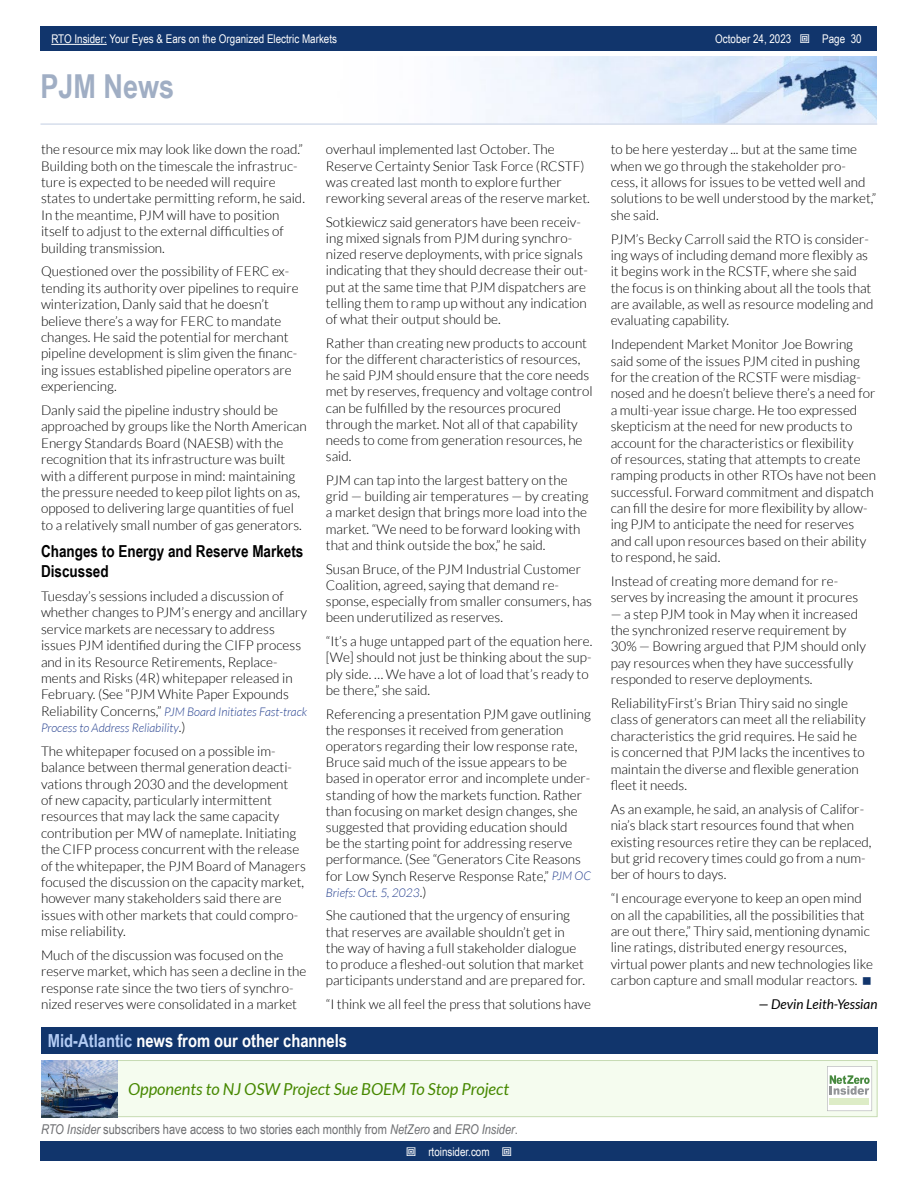
<style>
.page{position:relative;width:918px;height:1188px;background:#fff}
.page>*{position:absolute;margin:0;border:0;box-sizing:border-box;transform-origin:0 0}
.t1{font:700 33px "Arial Narrow";color:#a0aec4}
.t2{font:700 18px "Arial Narrow";color:#fff}
.t3{font:italic 16.5px "Lato";color:#468800}
.t4{font:700 16.5px/20px "Arial Narrow";color:#000}
.t5{font:300 13.5px/16.4px "Lato";color:#000}
.t6{font:13.5px "Arial Narrow";color:#6d6e71}
.t7{font:italic 13.5px "Lato";color:#000}
.t8{font:italic 300 12px/16.4px "Lato";color:#25408f}
.t9{font:12px "Arial Narrow";color:#fff}
.s1{font-style:normal;font-size:13.5px;color:#000}
.s2{font-style:italic;font-size:12px;color:#25408f}
.s3{color:#b2cbf3}
.s4{font-style:italic}
</style>
<div class="page">
<div style="left:41px;top:1142px;width:836px;height:19px;background:#11356c"></div>
<div style="left:41px;top:27px;width:836px;height:24px;background:#11356c"></div>
<hr style="left:51px;top:44px;width:56px;height:1px;background:#fff">
<img style="left:474px;top:56px;width:403px;height:67px">
<hr style="left:40px;top:123px;width:837px;height:2px;background:#d6deec">
<div style="left:41px;top:1027px;width:837px;height:26px;background:#11356c"></div>
<div style="left:117px;top:1061px;width:760px;height:56px;background:#f5fcef"></div>
<div style="left:117px;top:1060px;width:761px;height:57px;border:1px solid #c7dbb3"></div>
<img style="left:42px;top:1060px;width:75px;height:57px">
<svg style="left:827px;top:1066px;width:45px;height:45px"></svg>
<p class="t9" style="left:51px;top:30px;width:287px">RTO Insider: Your Eyes &amp; Ears on the Organized Electric Markets</p>
<p class="t9" style="left:715px;top:30px;width:78px">October 24, 2023</p>
<p class="t9" style="left:822px;top:30px;width:41px">Page 30</p>
<h1 class="t1" style="left:40px;top:61px;width:135px">PJM News</h1>
<p class="t5" style="left:41px;top:141px;width:265px">the resource mix may look like down the road.” Building both on the timescale the infrastruc&shy;ture is expected to be needed will require states to undertake permitting reform, he said.<br>In the meantime, PJM will have to position itself to adjust to the external difficulties of building transmission.</p>
<p class="t5" style="left:41px;top:263px;width:259px">Questioned over the possibility of FERC ex&shy;tending its authority over pipelines to require winterization, Danly said that he doesn’t believe there’s a way for FERC to mandate changes. He said the potential for merchant pipeline development is slim given the financ&shy;ing issues established pipeline operators are experiencing.</p>
<p class="t5" style="left:41px;top:402px;width:267px">Danly said the pipeline industry should be approached by groups like the North American Energy Standards Board (NAESB) with the recognition that its infrastructure was built with a different purpose in mind: maintaining the pressure needed to keep pilot lights on as, opposed to delivering large quantities of fuel to a relatively small number of gas generators.</p>
<p class="t4" style="left:41px;top:541px;width:264px">Changes to Energy and Reserve Markets<br>Discussed</p>
<p class="t5" style="left:41px;top:588px;width:268px">Tuesday’s sessions included a discussion of whether changes to PJM’s energy and ancillary service markets are necessary to address issues PJM identified during the CIFP process and in its Resource Retirements, Replace&shy;ments and Risks (4R) whitepaper released in February. (See “PJM White Paper Expounds</p>
<p class="t8" style="left:41px;top:704px;width:268px"><span class="s1">Reliability Concerns,”</span> PJM Board Initiates Fast-track<br>Process to Address Reliability<span class="s1">.)</span></p>
<p class="t5" style="left:41px;top:743px;width:266px">The whitepaper focused on a possible im&shy;balance between thermal generation deacti&shy;vations through 2030 and the development<br>of new capacity, particularly intermittent resources that may lack the same capacity contribution per MW of nameplate. Initiating the CIFP process concurrent with the release of the whitepaper, the PJM Board of Managers focused the discussion on the capacity market, however many stakeholders said there are issues with other markets that could compro&shy;mise reliability.</p>
<p class="t5" style="left:41px;top:947px;width:267px">Much of the discussion was focused on the reserve market, which has seen a decline in the response rate since the two tiers of synchro&shy;nized reserves were consolidated in a market</p>
<p class="t5" style="left:326px;top:141px;width:265px">overhaul implemented last October. The Reserve Certainty Senior Task Force (RCSTF) was created last month to explore further reworking several areas of the reserve market.</p>
<p class="t5" style="left:326px;top:214px;width:264px">Sotkiewicz said generators have been receiv&shy;ing mixed signals from PJM during synchro&shy;nized reserve deployments, with price signals indicating that they should decrease their out&shy;put at the same time that PJM dispatchers are telling them to ramp up without any indication of what their output should be.</p>
<p class="t5" style="left:326px;top:335px;width:268px">Rather than creating new products to account for the different characteristics of resources, he said PJM should ensure that the core needs met by reserves, frequency and voltage control can be fulfilled by the resources procured through the market. Not all of that capability needs to come from generation resources, he said.</p>
<p class="t5" style="left:326px;top:472px;width:264px">PJM can tap into the largest battery on the grid — building air temperatures — by creating a market design that brings more load into the market. “We need to be forward looking with that and think outside the box,” he said.</p>
<p class="t5" style="left:326px;top:561px;width:268px">Susan Bruce, of the PJM Industrial Customer Coalition, agreed, saying that demand re&shy;sponse, especially from smaller consumers, has been underutilized as reserves.</p>
<p class="t5" style="left:326px;top:633px;width:268px">“It’s a huge untapped part of the equation here. [We] should not just be thinking about the sup&shy;ply side. … We have a lot of load that’s ready to be there,” she said.</p>
<p class="t5" style="left:326px;top:706px;width:267px">Referencing a presentation PJM gave outlining the responses it received from generation operators regarding their low response rate, Bruce said much of the issue appears to be based in operator error and incomplete under&shy;standing of how the markets function. Rather than focusing on market design changes, she suggested that providing education should<br>be the starting point for addressing reserve performance. (See “Generators Cite Reasons for Low Synch Reserve Response Rate,” <span class="s2">PJM OC</span></p>
<p class="t8" style="left:326px;top:885px;width:102px">Briefs: Oct. 5, 2023<span class="s1">.)</span></p>
<p class="t5" style="left:326px;top:908px;width:261px">She cautioned that the urgency of ensuring that reserves are available shouldn’t get in the way of having a full stakeholder dialogue to produce a fleshed-out solution that market participants understand and are prepared for.</p>
<p class="t5" style="left:326px;top:996px;width:267px">“I think we all feel the press that solutions have</p>
<h2 class="t2" style="left:48px;top:1027px;width:301px"><span class="s3">Mid-Atlantic</span> news from our other channels</h2>
<p class="t3" style="left:128px;top:1080px;width:382px">Opponents to NJ OSW Project Sue BOEM To Stop Project</p>
<p class="t6" style="left:41px;top:1119px;width:479px"><span class="s4">RTO Insider</span> subscribers have access to two stories each monthly from <span class="s4">NetZero</span> and <span class="s4">ERO Insider</span>.</p>
<p class="t9" style="left:428px;top:1143px;width:63px">rtoinsider.com</p>
<p class="t5" style="left:611px;top:141px;width:267px">to be here yesterday ... but at the same time when we go through the stakeholder pro&shy;cess, it allows for issues to be vetted well and solutions to be well understood by the market,” she said.</p>
<p class="t5" style="left:611px;top:231px;width:264px">PJM’s Becky Carroll said the RTO is consider&shy;ing ways of including demand more flexibly as it begins work in the RCSTF, where she said the focus is on thinking about all the tools that are available, as well as resource modeling and evaluating capability.</p>
<p class="t5" style="left:611px;top:336px;width:267px">Independent Market Monitor Joe Bowring said some of the issues PJM cited in pushing for the creation of the RCSTF were misdiag&shy;nosed and he doesn’t believe there’s a need for a multi-year issue charge. He too expressed skepticism at the need for new products to account for the characteristics or flexibility<br>of resources, stating that attempts to create ramping products in other RTOs have not been successful. Forward commitment and dispatch can fill the desire for more flexibility by allow&shy;ing PJM to anticipate the need for reserves and call upon resources based on their ability to respond, he said.</p>
<p class="t5" style="left:611px;top:573px;width:249px">Instead of creating more demand for re&shy;serves by increasing the amount it procures</p>
<p class="t5" style="left:611px;top:606px;width:257px">— a step PJM took in May when it increased the synchronized reserve requirement by 30% — Bowring argued that PJM should only pay resources when they have successfully responded to reserve deployments.</p>
<p class="t5" style="left:611px;top:695px;width:257px">ReliabilityFirst’s Brian Thiry said no single class of generators can meet all the reliability characteristics the grid requires. He said he is concerned that PJM lacks the incentives to maintain the diverse and flexible generation fleet it needs.</p>
<p class="t5" style="left:611px;top:801px;width:262px">As an example, he said, an analysis of Califor&shy;nia’s black start resources found that when existing resources retire they can be replaced, but grid recovery times could go from a num&shy;ber of hours to days.</p>
<p class="t5" style="left:611px;top:890px;width:264px">“I encourage everyone to keep an open mind on all the capabilities, all the possibilities that are out there,” Thiry said, mentioning dynamic line ratings, distributed energy resources, virtual power plants and new technologies like carbon capture and small modular reactors.</p>
<p class="t7" style="left:758px;top:997px;width:121px">— Devin Leith-Yessian</p>
</div>
